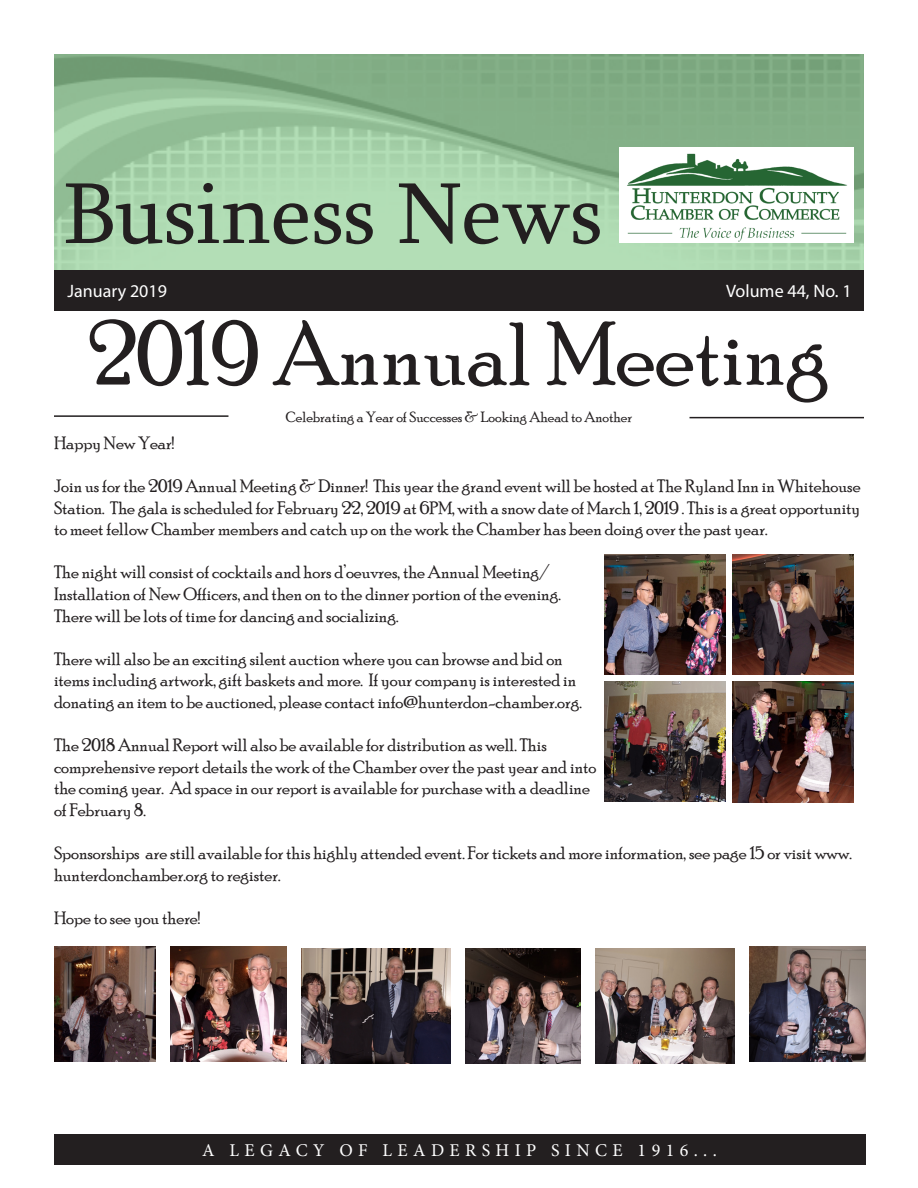
<style>
.page{position:relative;width:918px;height:1188px;background:#fff}
.page>*{position:absolute;margin:0;border:0;box-sizing:border-box;transform-origin:0 0}
.t1{font:90px "Poor Richard";color:#231f20}
.t2{font:88.5px "Sylfaen";color:#231f20}
.t3{font:18px/21.6px "Poor Richard";color:#231f20}
.t4{font:18px "Minion Pro";letter-spacing:.3em;color:#fff}
.t5{font:18px "Myriad Pro";color:#fff}
.t6{font:15px "Poor Richard";color:#231f20}
</style>
<div class="page">
<svg style="left:54px;top:54px;width:810px;height:216px;background:#99c59d"></svg>
<img style="left:619px;top:147px;width:234px;height:96px">
<div style="left:54px;top:1134px;width:811px;height:30px;background:#231f20"></div>
<div style="left:54px;top:270px;width:810px;height:40px;background:#231f20"></div>
<hr style="left:54px;top:415px;width:174px;height:2px;background:#231f20">
<hr style="left:690px;top:417px;width:174px;height:1px;background:#231f20">
<img style="left:54px;top:946px;width:102px;height:115px">
<img style="left:171px;top:946px;width:115px;height:115px">
<img style="left:750px;top:946px;width:115px;height:115px">
<img style="left:301px;top:948px;width:149px;height:115px">
<img style="left:596px;top:948px;width:138px;height:116px">
<img style="left:465px;top:948px;width:116px;height:116px">
<img style="left:733px;top:682px;width:120px;height:120px">
<img style="left:733px;top:554px;width:120px;height:121px">
<img style="left:605px;top:554px;width:120px;height:121px">
<img style="left:605px;top:682px;width:120px;height:120px">
<p class="t2" style="left:63px;top:154px;width:541px">Business News</p>
<p class="t5" style="left:68px;top:280px;width:101px">January 2019</p>
<p class="t5" style="left:726px;top:280px;width:127px">Volume 44, No. 1</p>
<p class="t1" style="left:88px;top:303px;width:743px">2019 Annual Meeting</p>
<p class="t6" style="left:286px;top:408px;width:348px">Celebrating a Year of Successes &amp; Looking Ahead to Another</p>
<p class="t3" style="left:54px;top:432px;width:122px">Happy New Year!</p>
<p class="t3" style="left:54px;top:475px;width:808px;text-align:justify">Join us for the 2019 Annual Meeting &amp; Dinner! This year the grand event will be hosted at The Ryland Inn in Whitehouse Station. The gala is scheduled for February 22, 2019 at 6PM, with a snow date of March 1, 2019 . This is a great opportunity to meet fellow Chamber members and catch up on the work the Chamber has been doing over the past year.</p>
<p class="t3" style="left:54px;top:561px;width:508px">The night will consist of cocktails and hors d’oeuvres, the Annual Meeting/<br>Installation of New Officers, and then on to the dinner portion of the evening.<br>There will be lots of time for dancing and socializing.</p>
<p class="t3" style="left:54px;top:648px;width:529px">There will also be an exciting silent auction where you can browse and bid on items including artwork, gift baskets and more. If your company is interested in donating an item to be auctioned, please contact info@hunterdon-chamber.org.</p>
<p class="t3" style="left:54px;top:734px;width:544px">The 2018 Annual Report will also be available for distribution as well. This comprehensive report details the work of the Chamber over the past year and into the coming year. Ad space in our report is available for purchase with a deadline of February 8.</p>
<p class="t3" style="left:54px;top:842px;width:799px">Sponsorships are still available for this highly attended event. For tickets and more information, see page 15 or visit www. hunterdonchamber.org to register.</p>
<p class="t3" style="left:54px;top:907px;width:148px">Hope to see you there!</p>
<p class="t4" style="left:202px;top:1138px;width:516px">A LEGACY OF LEADERSHIP SINCE 1916...</p>
</div>
